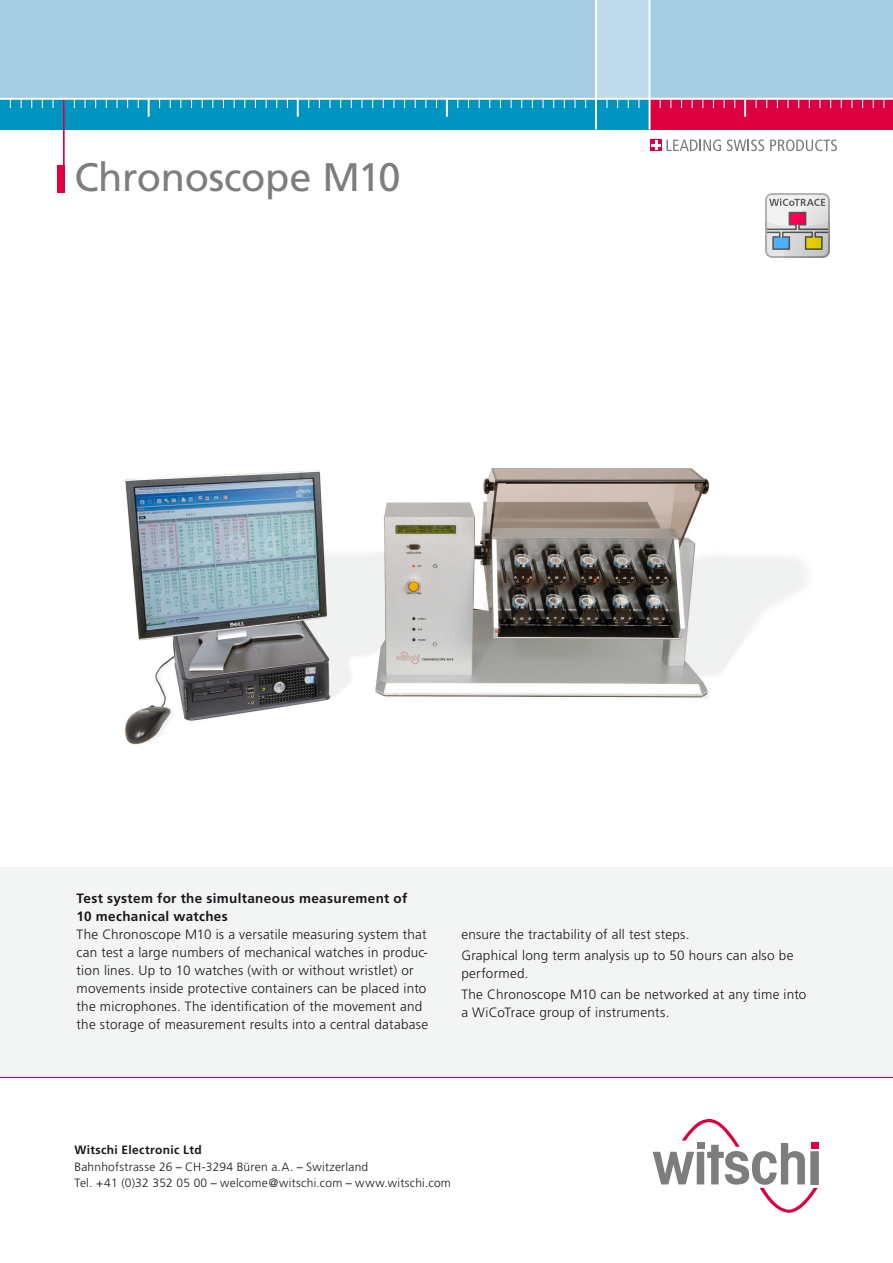
<style>
.page{position:relative;width:893px;height:1263px;background:#fff}
.page>*{position:absolute;margin:0;border:0;box-sizing:border-box;transform-origin:0 0}
._01_HT{font:39.75px "Frutiger";letter-spacing:-.01em;color:#7c7d7f}
._03_GT_Franz{font:300 13.5px/18px "Frutiger";letter-spacing:.02em;color:#1a171c}
._02_UT_schwarz{font:700 13.5px/18px "Frutiger";letter-spacing:.025em;color:#1a171c}
._03_GT_Franz-2{font:300 12px "Frutiger";letter-spacing:.02em;color:#1a171c}
._03_GT_Franz-3{font:700 12px "Frutiger";letter-spacing:.03em;color:#1a171c}
.s1{font-weight:400}
</style>
<div class="page">
<div style="left:0;top:0;width:893px;height:129px;background:#a4cce3"></div>
<div style="left:596px;top:0;width:54px;height:129px;background:#bfdbeb"></div>
<div style="left:0;top:867px;width:893px;height:211px;background:#f3f4f4"></div>
<div style="left:0;top:98px;width:893px;height:31px;background:#0095c1"></div>
<div style="left:650px;top:98px;width:243px;height:31px;background:#dc0041"></div>
<svg style="left:446px;top:100px;width:2px;height:17px"></svg>
<svg style="left:297px;top:100px;width:2px;height:17px"></svg>
<svg style="left:148px;top:100px;width:2px;height:17px"></svg>
<svg style="left:744px;top:100px;width:2px;height:17px"></svg>
<svg style="left:787px;top:100px;width:2px;height:8px"></svg>
<svg style="left:542px;top:100px;width:2px;height:8px"></svg>
<svg style="left:329px;top:100px;width:2px;height:8px"></svg>
<svg style="left:84px;top:100px;width:2px;height:8px"></svg>
<hr style="left:0;top:98px;width:893px;height:2px;background:#fff">
<hr style="left:649px;top:0;width:1px;height:130px;background:#fff">
<hr style="left:0;top:1077px;width:893px;height:1px;background:#dc0041">
<hr style="left:595px;top:0;width:2px;height:129px;background:#fff">
<div style="left:57px;top:165px;width:7px;height:27px;background:#dc0041"></div>
<hr style="left:63px;top:100px;width:2px;height:92px;background:#dc0041">
<div style="left:650px;top:140px;width:12px;height:11px;background:#dc0041"></div>
<svg style="left:651px;top:139px;width:70px;height:12px"></svg>
<svg style="left:727px;top:139px;width:37px;height:12px"></svg>
<svg style="left:770px;top:139px;width:67px;height:12px"></svg>
<svg style="left:653px;top:1119px;width:165px;height:94px"></svg>
<img style="left:125px;top:468px;width:681px;height:277px">
<img style="left:765px;top:194px;width:64px;height:63px">
<p class="_01_HT" style="left:74px;top:154px;width:328px">Chronoscope M10</p>
<p class="_02_UT_schwarz" style="left:77px;top:889px;width:332px">Test system for the simultaneous measurement of<br>10 mechanical watches</p>
<p class="_03_GT_Franz" style="left:77px;top:926px;width:353px">The Chronoscope M10 is a versatile measuring system that can test a large numbers of mechanical watches in produc&shy;tion lines. Up to 10 watches (with or without wristlet) or movements inside protective containers can be placed into the microphones. The identification of the movement and the storage of measurement results into a central database</p>
<p class="_03_GT_Franz" style="left:461px;top:925px;width:230px">ensure the tractability of all test steps.</p>
<p class="_03_GT_Franz" style="left:461px;top:946px;width:334px">Graphical long term analysis up to 50 hours can also be performed.</p>
<p class="_03_GT_Franz" style="left:461px;top:985px;width:347px">The Chronoscope M10 can be networked at any time into a WiCoTrace group of instruments.</p>
<p class="_03_GT_Franz-3" style="left:74px;top:1143px;width:129px">Witschi Electronic Ltd</p>
<p class="_03_GT_Franz-2" style="left:74px;top:1160px;width:295px">Bahnhofstrasse 26 <span class="s1">–</span> CH-3294 Büren a.A. <span class="s1">–</span> Switzerland</p>
<p class="_03_GT_Franz-2" style="left:74px;top:1176px;width:378px">Tel. +41 (0)32 352 05 00 <span class="s1">–</span> welcome@witschi.com <span class="s1">–</span> www.witschi.com</p>
</div>
